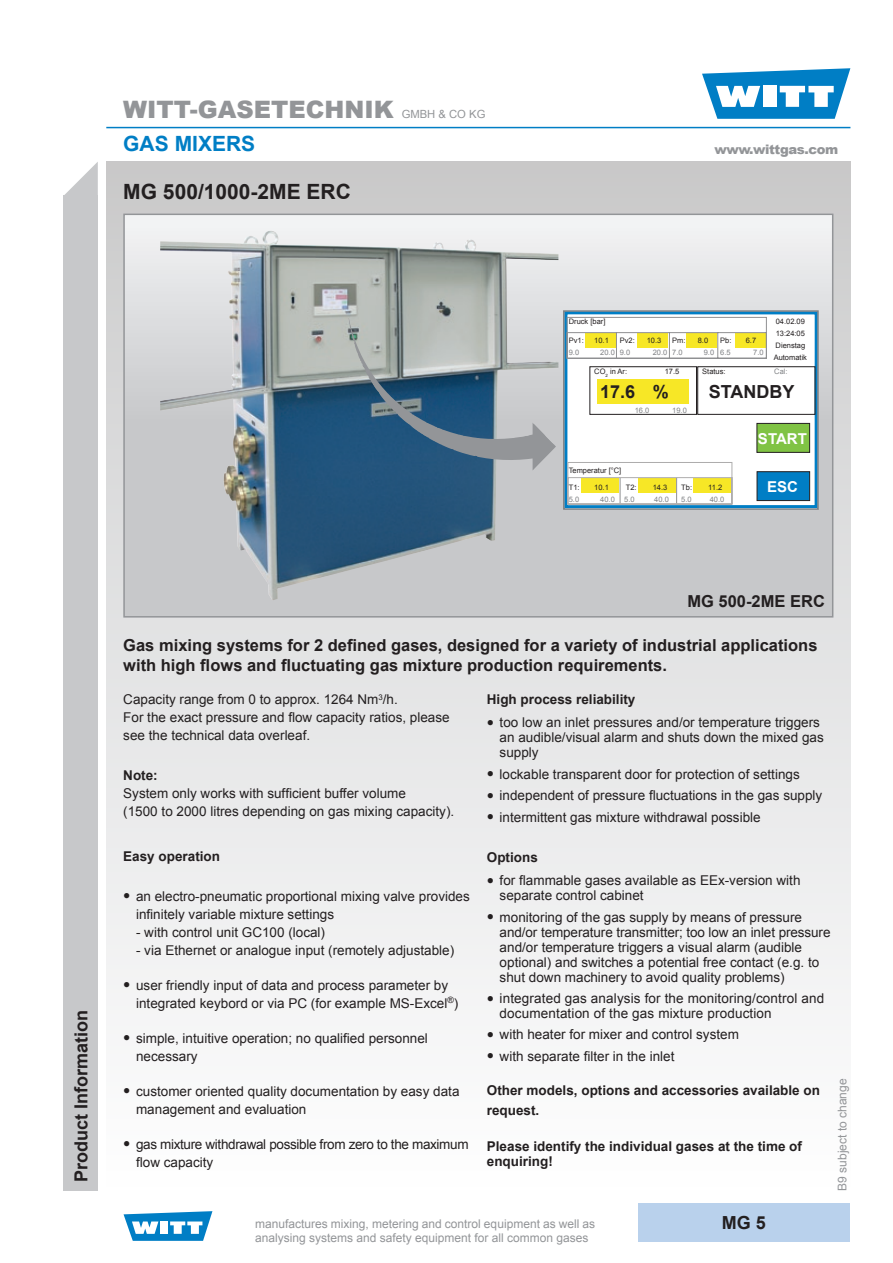
<style>
.page{position:relative;width:893px;height:1263px;background:#fff}
.page>*{position:absolute;margin:0;border:0;box-sizing:border-box;transform-origin:0 0}
.t1{font:900 24px "Arial";color:#939598}
.t2{font:700 21px "Arial";color:#231f20}
.t3{font:700 21px "Arial";color:#007ec5}
.t4{font:700 18px "Arial";color:#231f20}
.t5{font:700 16.5px/19.8px "Arial";color:#231f20}
.t6{font:700 15px "Arial";color:#fff}
.t7{font:13.5px/15px "Arial";color:#231f20}
.t8{font:700 13.5px/19.5px "Arial";color:#231f20}
.t9{font:13.5px/18px "Arial";letter-spacing:-.025em;color:#231f20}
.t10{font:900 13.2px "Arial";letter-spacing:-.03em;color:#939598}
.t11{font:12px/14.4px "Arial";color:#939598}
.t12{font:7.5px/12px "Arial";color:#231f20}
.t13{font:7.5px "Arial";color:#808285}
.s1{font-weight:400;font-size:11.25px}
.s2{font-family:"Bookman Old Style";font-size:12px}
</style>
<div class="page">
<div style="left:106px;top:162px;width:744px;height:1029px;background:linear-gradient(to bottom,#cacbcb,#fefeff)"></div>
<div style="left:638px;top:1203px;width:212px;height:39px;background:#b9d1ec"></div>
<svg style="left:702px;top:68px;width:148px;height:51px"></svg>
<svg style="left:124px;top:1211px;width:88px;height:30px"></svg>
<div style="left:64px;top:196px;width:34px;height:995px;background:#c7c8ca"></div>
<svg style="left:64px;top:162px;width:34px;height:34px"></svg>
<hr style="left:106px;top:127px;width:744px;height:1px;background:#007ec5">
<div style="left:124px;top:214px;width:709px;height:403px;background:linear-gradient(to bottom,#e9eaec,#bcbdbf)"></div>
<img style="left:160px;top:231px;width:398px;height:369px">
<div style="left:123px;top:214px;width:710px;height:403px;border:2px solid #939598"></div>
<div style="left:564px;top:311px;width:254px;height:197px;border:3px solid #007ec5"></div>
<svg style="left:567px;top:317px;width:249px;height:188px"></svg>
<div style="left:757px;top:471px;width:53px;height:30px;background:#007ec5;border:1px solid #231f20"></div>
<div style="left:757px;top:423px;width:53px;height:30px;background:#80c344;border:1px solid #231f20"></div>
<div style="left:563px;top:310px;width:256px;height:200px;border:2px solid #808285"></div>
<svg style="left:348px;top:318px;width:208px;height:153px;background:#7d92a0"></svg>
<h1 class="t1" style="left:123px;top:92px;width:364px">WITT-Gasetechni k <span class="s1">GmbH &amp; Co KG</span></h1>
<h2 class="t3" style="left:123px;top:130px;width:133px">Gas mixers</h2>
<h2 class="t2" style="left:123px;top:178px;width:229px">MG 500/1000-2ME ERC</h2>
<p class="t10" style="left:714px;top:139px;width:125px">www.wittgas.com</p>
<p class="t12" style="left:569px;top:315px;width:38px">Druck [bar]</p>
<p class="t12" style="left:569px;top:335px;width:17px">Pv1:</p>
<p class="t12" style="left:594px;top:335px;width:16px">10.1</p>
<p class="t12" style="left:620px;top:335px;width:17px">Pv2:</p>
<p class="t12" style="left:647px;top:335px;width:16px">10.3</p>
<p class="t12" style="left:672px;top:335px;width:15px">Pm:</p>
<p class="t12" style="left:698px;top:335px;width:12px">8.0</p>
<p class="t12" style="left:720px;top:335px;width:13px">Pb:</p>
<p class="t12" style="left:746px;top:335px;width:12px">6.7</p>
<p class="t13" style="left:569px;top:348px;width:12px">9.0</p>
<p class="t13" style="left:600px;top:348px;width:31px">20.0 9.0</p>
<p class="t13" style="left:653px;top:348px;width:31px">20.0 7.0</p>
<p class="t13" style="left:704px;top:348px;width:28px">9.0 6.5</p>
<p class="t13" style="left:753px;top:348px;width:12px">7.0</p>
<p class="t12" style="left:594px;top:366px;width:34px">CO<sub>2</sub> in Ar:</p>
<p class="t12" style="left:665px;top:366px;width:16px">17.5</p>
<p class="t12" style="left:702px;top:366px;width:25px">Status:</p>
<p class="t13" style="left:774px;top:367px;width:15px">Cal:</p>
<h3 class="t4" style="left:600px;top:380px;width:70px">17.6 %</h3>
<h3 class="t4" style="left:709px;top:380px;width:87px">STANDBY</h3>
<p class="t13" style="left:635px;top:406px;width:16px">16.0</p>
<p class="t13" style="left:672px;top:406px;width:16px">19.0</p>
<p class="t12" style="left:774px;top:316px;width:35px">04.02.09<br>13:24:05<br>Dienstag<br>Automatik</p>
<p class="t12" style="left:569px;top:465px;width:54px">Temperatur [°C]</p>
<p class="t12" style="left:569px;top:481px;width:12px">T1:</p>
<p class="t12" style="left:594px;top:481px;width:16px">10.1</p>
<p class="t12" style="left:626px;top:481px;width:12px">T2:</p>
<p class="t12" style="left:653px;top:481px;width:16px">14.3</p>
<p class="t12" style="left:681px;top:481px;width:12px">Tb:</p>
<p class="t12" style="left:708px;top:481px;width:16px">11.2</p>
<p class="t13" style="left:569px;top:494px;width:12px">5.0</p>
<p class="t13" style="left:600px;top:494px;width:16px">40.0</p>
<p class="t13" style="left:624px;top:494px;width:12px">5.0</p>
<p class="t13" style="left:654px;top:494px;width:16px">40.0</p>
<p class="t13" style="left:681px;top:494px;width:12px">5.0</p>
<p class="t13" style="left:710px;top:494px;width:16px">40.0</p>
<p class="t6" style="left:758px;top:428px;width:50px">START</p>
<p class="t6" style="left:767px;top:476px;width:32px">ES C</p>
<h3 class="t4" style="left:69px;top:1182px;width:174px;rotate:-90deg">Product Information</h3>
<p class="t5" style="left:687px;top:592px;width:139px">MG 500-2ME ERC</p>
<p class="t5" style="left:123px;top:636px;width:696px">Gas mixing systems for 2 defined gases, designed for a variety of industrial applications with high flows and fluctuating gas mixture production requirements.</p>
<p class="t7" style="left:123px;top:691px;width:328px;line-height:18px">Capacity range from 0 to approx. 1264 Nm<sup>3</sup>/h.<br>For the exact pressure and flow capacity ratios, please see the technical data overleaf.</p>
<p class="t8" style="left:123px;top:765px;width:36px">Note:</p>
<p class="t7" style="left:123px;top:784px;width:332px;line-height:18px">System only works with sufficient buffer volume<br>(1500 to 2000 litres depending on gas mixing capacity).</p>
<p class="t8" style="left:123px;top:847px;width:98px">Easy operation</p>
<p class="t7" style="left:136px;top:887px;width:335px;line-height:18px;text-indent:-13px"><span class="s2">●</span> an electro-pneumatic proportional mixing valve provides infinitely variable mixture settings</p>
<p class="t7" style="left:136px;top:925px;width:191px">- with control unit GC100 (local)</p>
<p class="t7" style="left:136px;top:943px;width:320px">- via Ethernet or analogue input (remotely adjustable)</p>
<p class="t7" style="left:136px;top:976px;width:324px;line-height:18px;text-indent:-13px"><span class="s2">●</span> user friendly input of data and process parameter by integrated keybord or via PC (for example MS-Excel<sup>®</sup>)</p>
<p class="t7" style="left:136px;top:1029px;width:293px;line-height:18px;text-indent:-13px"><span class="s2">●</span> simple, intuitive operation; no qualified personnel necessary</p>
<p class="t7" style="left:136px;top:1082px;width:325px;line-height:18px;text-indent:-13px"><span class="s2">●</span> customer oriented quality documentation by easy data management and evaluation</p>
<p class="t9" style="left:136px;top:1135px;width:334px;text-indent:-13px"><span class="s2">●</span> gas mixture withdrawal possible from zero to the maximum flow capacity</p>
<p class="t8" style="left:487px;top:690px;width:150px">High process reliability</p>
<p class="t7" style="left:500px;top:715px;width:326px;text-indent:-13px"><span class="s2">●</span> too low an inlet pressures and/or temperature triggers an audible/visual alarm and shuts down the mixed gas supply</p>
<p class="t7" style="left:487px;top:767px;width:314px"><span class="s2">●</span> lockable transparent door for protection of settings</p>
<p class="t7" style="left:487px;top:788px;width:337px"><span class="s2">●</span> independent of pressure fluctuations in the gas supply</p>
<p class="t7" style="left:487px;top:809px;width:275px"><span class="s2">●</span> intermittent gas mixture withdrawal possible</p>
<p class="t8" style="left:487px;top:848px;width:53px">Options</p>
<p class="t7" style="left:500px;top:873px;width:302px;text-indent:-13px"><span class="s2">●</span> for flammable gases available as EEx-version with separate control cabinet</p>
<p class="t7" style="left:500px;top:909px;width:332px;text-indent:-13px"><span class="s2">●</span> monitoring of the gas supply by means of pressure and/or temperature transmitter; too low an inlet pressure and/or temperature triggers a visual alarm (audible optional) and switches a potential free contact (e.g. to shut down machinery to avoid quality problems)</p>
<p class="t7" style="left:500px;top:991px;width:326px;text-indent:-13px"><span class="s2">●</span> integrated gas analysis for the monitoring/control and documentation of the gas mixture production</p>
<p class="t7" style="left:487px;top:1027px;width:254px"><span class="s2">●</span> with heater for mixer and control system</p>
<p class="t7" style="left:487px;top:1049px;width:189px"><span class="s2">●</span> with separate filter in the inlet</p>
<p class="t8" style="left:487px;top:1081px;width:335px">Other models, options and accessories available on request.</p>
<p class="t8" style="left:487px;top:1139px;width:317px;line-height:15px">Please identify the individual gases at the time of enquiring!</p>
<p class="t11" style="left:835px;top:1191px;width:114px;rotate:-90deg">B9 subject to change</p>
<p class="t11" style="left:255px;top:1216px;width:342px">manufactures mixing, metering and control equipment as well as analysing systems and safety equipment for all common gases</p>
<h3 class="t4" style="left:722px;top:1211px;width:46px">MG 5</h3>
</div>
